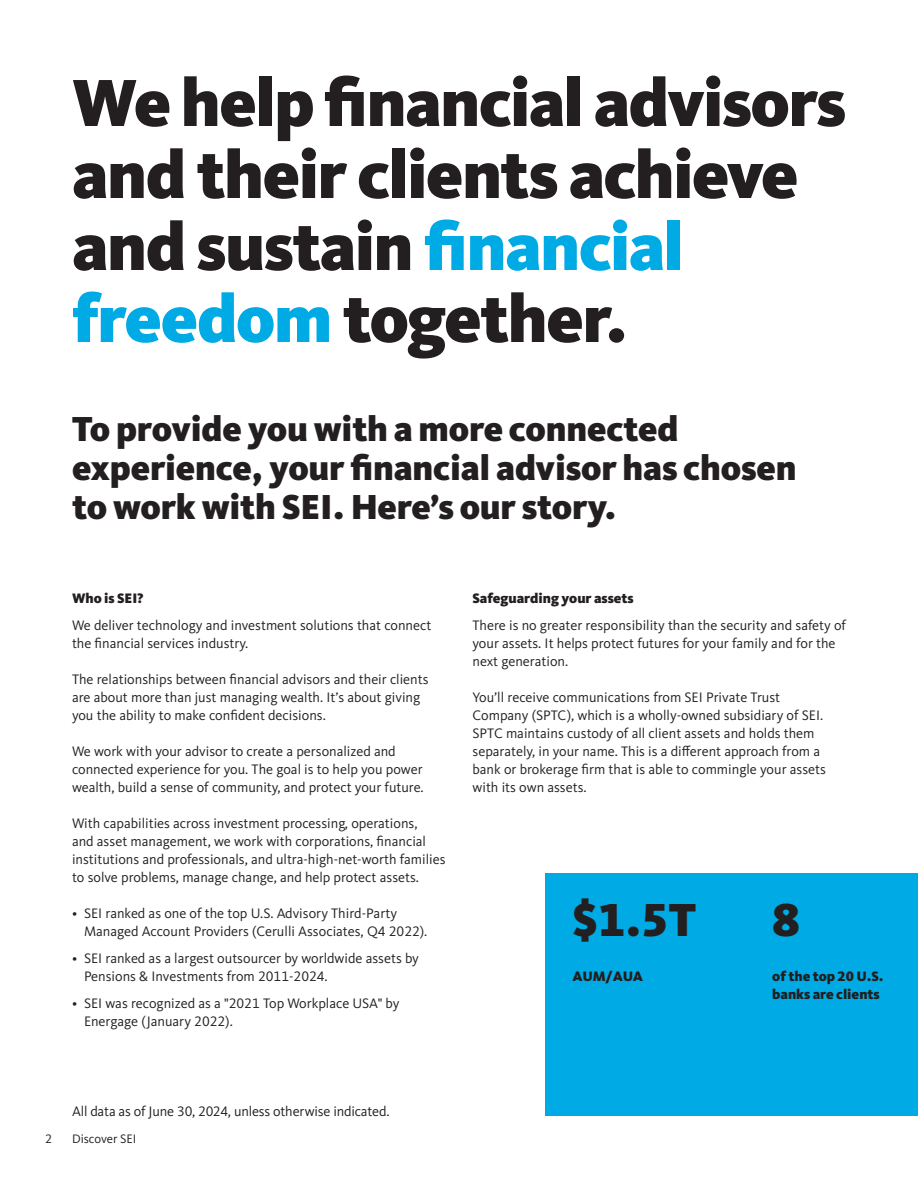
<style>
.page{position:relative;width:918px;height:1188px;background:#fff}
.page>*{position:absolute;margin:0;border:0;box-sizing:border-box;transform-origin:0 0}
.Display{font:900 69px/72px "Kievit Pro";letter-spacing:-.02em;color:#231f20}
.t1{font:900 48px "Kievit Pro";color:#231f20}
.H2_0p{font:900 36px/39px "Kievit Pro";letter-spacing:-.005em;color:#231f20}
.Body{font:14.25px/18px "Kievit Pro";color:#231f20}
.Body_bold{font:900 14.25px/18px "Kievit Pro";color:#231f20}
.Disclosures-Sources{font:14.25px "Kievit Pro";letter-spacing:-.015em;color:#231f20}
.Folio_left{font:12.75px "Kievit Pro";letter-spacing:-.01em;color:#231f20}
.s1{color:#00abe5}
</style>
<div class="page">
<div style="left:546px;top:873px;width:372px;height:243px;background:#00abe5"></div>
<p class="Display" style="left:72px;top:66px;width:775px">We help financial advisors and their clients achieve and sustain <span class="s1">financial freedom</span> together.</p>
<p class="H2_0p" style="left:72px;top:409px;width:726px">To provide you with a more connected experience, your financial advisor has chosen to work with SEI. Here’s our story.</p>
<p class="Body_bold" style="left:72px;top:589px;width:73px">Who is SEI?</p>
<p class="Body" style="left:72px;top:616px;width:361px">We deliver technology and investment solutions that connect the financial services industry.</p>
<p class="Body" style="left:72px;top:670px;width:358px">The relationships between financial advisors and their clients are about more than just managing wealth. It’s about giving you the ability to make confident decisions.</p>
<p class="Body" style="left:72px;top:742px;width:353px">We work with your advisor to create a personalized and connected experience for you. The goal is to help you power wealth, build a sense of community, and protect your future.</p>
<p class="Body" style="left:72px;top:814px;width:375px">With capabilities across investment processing, operations,<br>and asset management, we work with corporations, financial institutions and professionals, and ultra-high-net-worth families to solve problems, manage change, and help protect assets.</p>
<p class="Body" style="left:84px;top:904px;width:345px;text-indent:-12px">• SEI ranked as one of the top U.S. Advisory Third-Party<br>Managed Account Providers (Cerulli Associates, Q4 2022).</p>
<p class="Body" style="left:84px;top:949px;width:336px;text-indent:-12px">• SEI ranked as a largest outsourcer by worldwide assets by<br>Pensions &amp; Investments from 2011-2024.</p>
<p class="Body" style="left:84px;top:994px;width:317px;text-indent:-12px">• SEI was recognized as a "2021 Top Workplace USA" by<br>Energage (January 2022).</p>
<p class="Body_bold" style="left:472px;top:589px;width:163px">Safeguarding your assets</p>
<p class="Body" style="left:472px;top:616px;width:375px">There is no greater responsibility than the security and safety of your assets. It helps protect futures for your family and for the next generation.</p>
<p class="Body" style="left:472px;top:688px;width:355px">You’ll receive communications from SEI Private Trust Company (SPTC), which is a wholly-owned subsidiary of SEI.<br>SPTC maintains custody of all client assets and holds them separately, in your name. This is a different approach from a bank or brokerage firm that is able to commingle your assets with its own assets.</p>
<h1 class="t1" style="left:573px;top:891px;width:125px">$1.5T</h1>
<p class="Body_bold" style="left:573px;top:967px;width:72px">AUM/AUA</p>
<h1 class="t1" style="left:772px;top:891px;width:29px">8</h1>
<p class="Body_bold" style="left:772px;top:967px;width:113px">of the top 20 U.S. banks are clients</p>
<p class="Disclosures-Sources" style="left:72px;top:1103px;width:319px">All data as of June 30, 2024, unless otherwise indicated.</p>
<p class="Folio_left" style="left:45px;top:1131px;width:8px">2</p>
<p class="Folio_left" style="left:72px;top:1131px;width:66px">Discover SEI</p>
</div>
